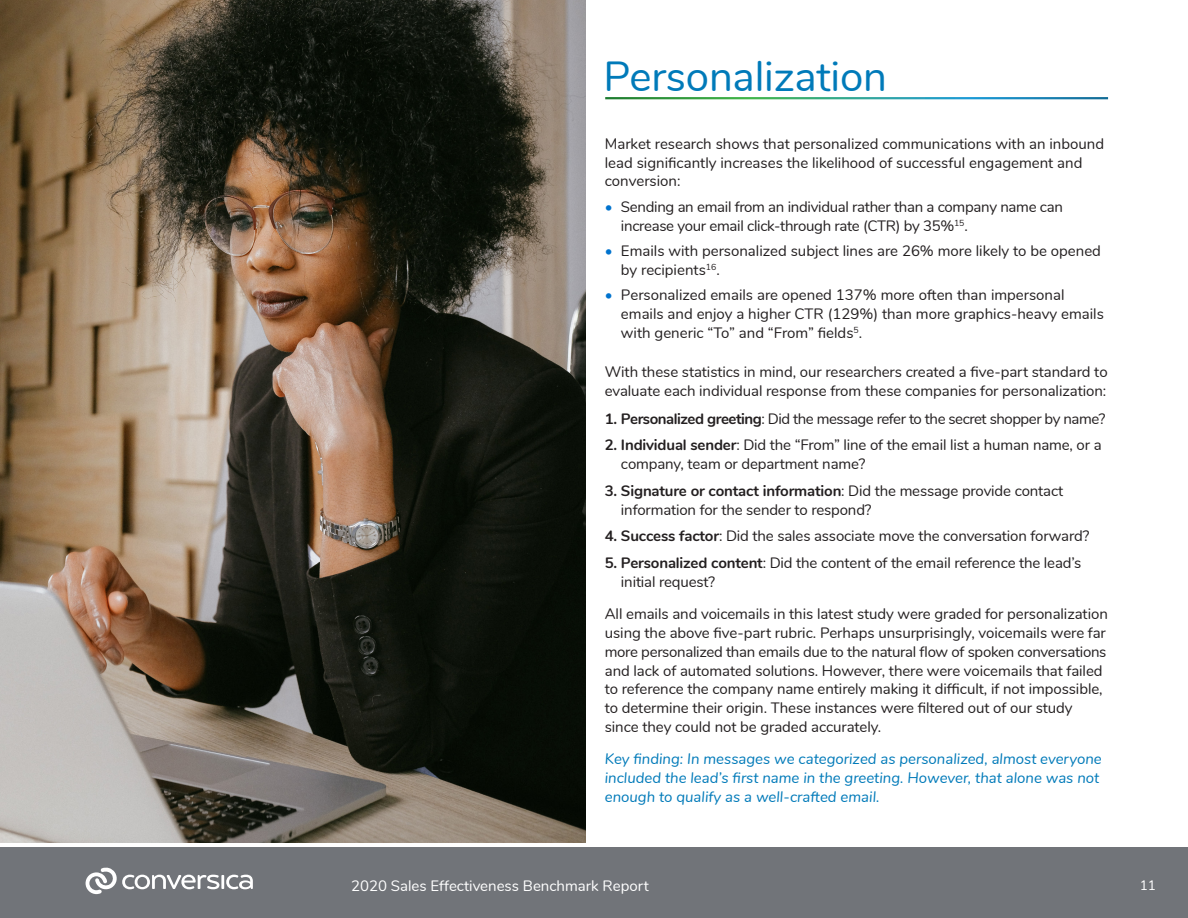
<style>
.page{position:relative;width:1188px;height:918px;background:#fff}
.page>*{position:absolute;margin:0;border:0;box-sizing:border-box;transform-origin:0 0}
.Headline{font:42px "Nunito";letter-spacing:-.005em;color:#007ab9}
.bodytext{font:15px/18.8px "Nunito";letter-spacing:-.005em;color:#231f20}
.bodytext-2{font:italic 15px/18.8px "Nunito";color:#007ab9}
.bodytext-3{font:15px "Nunito";letter-spacing:-.03em;color:#231f20}
.t1{font:15px "Nunito";color:#fff}
.t2{font:13.5px "Nunito";color:#fff}
.s1{color:#0073ce}
.s2{font-weight:700}
</style>
<div class="page">
<div style="left:0;top:848px;width:1188px;height:70px;background:#717479"></div>
<svg style="left:86px;top:868px;width:133px;height:26px"></svg>
<hr style="left:221px;top:875px;width:3px;height:14px;background:#fff">
<svg style="left:226px;top:875px;width:27px;height:14px"></svg>
<img style="left:0;top:0;width:585px;height:843px">
<p class="Headline" style="left:603px;top:46px;width:285px">Personalization</p>
<p class="bodytext" style="left:605px;top:133px;width:501px">Market research shows that personalized communications with an inbound lead significantly increases the likelihood of successful engagement and conversion:</p>
<p class="bodytext" style="left:621px;top:196px;width:444px;text-indent:-16px"><span class="s1">•</span> Sending an email from an individual rather than a company name can increase your email click-through rate (CTR) by 35%<sup>15</sup>.</p>
<p class="bodytext" style="left:621px;top:241px;width:482px;text-indent:-16px"><span class="s1">•</span> Emails with personalized subject lines are 26% more likely to be opened by recipients<sup>16</sup>.</p>
<p class="bodytext" style="left:621px;top:285px;width:484px;text-indent:-16px"><span class="s1">•</span> Personalized emails are opened 137% more often than impersonal emails and enjoy a higher CTR (129%) than more graphics-heavy emails with generic “To” and “From” fields<sup>5</sup>.</p>
<p class="bodytext" style="left:605px;top:361px;width:504px">With these statistics in mind, our researchers created a five-part standard to evaluate each individual response from these companies for personalization:</p>
<p class="bodytext-3" style="left:605px;top:407px;width:502px"><span class="s2">1. Personalized greeting</span>: Did the message refer to the secret shopper by name?</p>
<p class="bodytext" style="left:621px;top:434px;width:482px;line-height:19.5px;text-indent:-16px"><span class="s2">2. Individual sender</span>: Did the “From” line of the email list a human name, or a company, team or department name?</p>
<p class="bodytext" style="left:621px;top:480px;width:444px;line-height:19.5px;text-indent:-16px"><span class="s2">3. Signature or contact information</span>: Did the message provide contact information for the sender to respond?</p>
<p class="bodytext" style="left:605px;top:526px;width:486px"><span class="s2">4. Success factor</span>: Did the sales associate move the conversation forward?</p>
<p class="bodytext" style="left:621px;top:552px;width:462px;line-height:19.5px;text-indent:-16px"><span class="s2">5. Personalized content</span>: Did the content of the email reference the lead’s initial request?</p>
<p class="bodytext" style="left:605px;top:604px;width:505px">All emails and voicemails in this latest study were graded for personalization using the above five-part rubric. Perhaps unsurprisingly, voicemails were far more personalized than emails due to the natural flow of spoken conversations and lack of automated solutions. However, there were voicemails that failed to reference the company name entirely making it difficult, if not impossible, to determine their origin. These instances were filtered out of our study since they could not be graded accurately.</p>
<p class="bodytext-2" style="left:605px;top:749px;width:498px">Key finding: In messages we categorized as personalized, almost everyone included the lead’s first name in the greeting. However, that alone was not enough to qualify as a well-crafted email.</p>
<p class="t1" style="left:351px;top:875px;width:299px">2020 Sales Effectiveness Benchmark Report</p>
<p class="t2" style="left:1140px;top:875px;width:18px">11</p>
</div>
